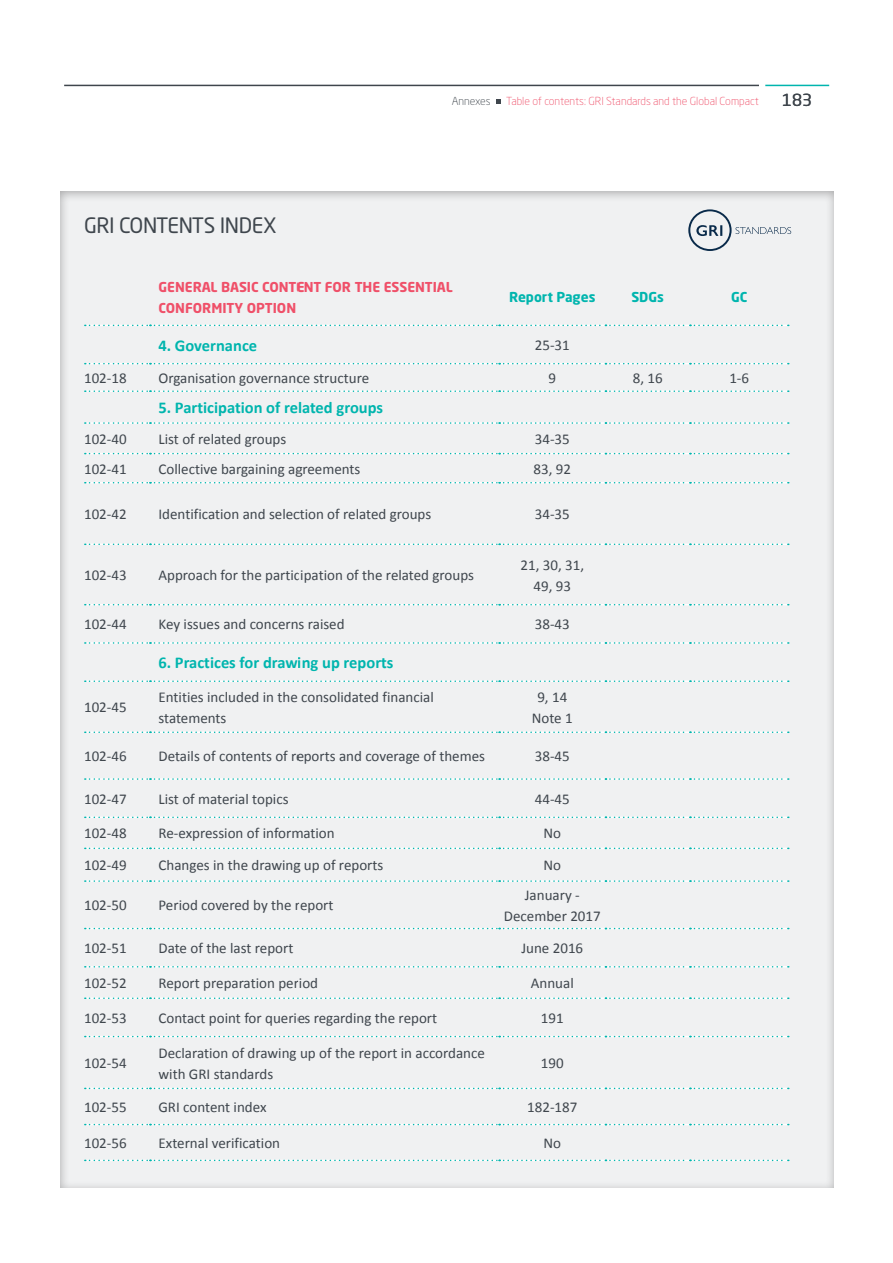
<style>
.page{position:relative;width:893px;height:1263px;background:#fff}
.page>*{position:absolute;margin:0;border:0;box-sizing:border-box;transform-origin:0 0}
.t1{font:21px "Neo Sans Std";letter-spacing:-.02em;color:#3f464d}
.t2{font:700 16.5px "Calibri";color:#00b5ae}
.t3{font:16.5px "Neo Sans Std";color:#3f464d}
.t4{font:15px/21px "Calibri";color:#3f464d;text-align:center}
.t5{font:700 13.5px/21px "Neo Sans Pro";color:#ef5069}
.t6{font:700 13.5px "Neo Sans Pro";color:#00b5ae}
.t7{font:300 10.95px "Neo Sans Std";color:#ef5069}
.t8{font:300 10.95px "Neo Sans Std";color:#3f464d}
</style>
<div class="page">
<div style="left:48px;top:184px;width:786px;height:1005px;background:#f0f1f2"></div>
<svg style="left:85px;top:325px;width:704px;height:1px"></svg>
<svg style="left:85px;top:363px;width:704px;height:1px"></svg>
<svg style="left:85px;top:390px;width:704px;height:2px"></svg>
<svg style="left:85px;top:422px;width:704px;height:2px"></svg>
<svg style="left:85px;top:453px;width:704px;height:1px"></svg>
<svg style="left:85px;top:482px;width:704px;height:1px"></svg>
<svg style="left:85px;top:544px;width:704px;height:1px"></svg>
<svg style="left:85px;top:604px;width:704px;height:1px"></svg>
<svg style="left:85px;top:642px;width:704px;height:2px"></svg>
<svg style="left:85px;top:680px;width:704px;height:2px"></svg>
<svg style="left:85px;top:731px;width:704px;height:2px"></svg>
<svg style="left:85px;top:778px;width:704px;height:2px"></svg>
<svg style="left:85px;top:816px;width:704px;height:2px"></svg>
<svg style="left:85px;top:848px;width:704px;height:1px"></svg>
<svg style="left:85px;top:880px;width:704px;height:2px"></svg>
<svg style="left:85px;top:928px;width:704px;height:1px"></svg>
<svg style="left:85px;top:966px;width:704px;height:1px"></svg>
<svg style="left:85px;top:997px;width:704px;height:2px"></svg>
<svg style="left:85px;top:1036px;width:704px;height:1px"></svg>
<svg style="left:85px;top:1088px;width:704px;height:1px"></svg>
<svg style="left:85px;top:1124px;width:704px;height:1px"></svg>
<svg style="left:85px;top:1160px;width:704px;height:1px"></svg>
<svg style="left:688px;top:209px;width:103px;height:42px"></svg>
<hr style="left:64px;top:85px;width:695px;height:1px;background:#3f464d">
<hr style="left:765px;top:85px;width:64px;height:1px;background:#00b5ae">
<svg style="left:496px;top:99px;width:5px;height:5px"></svg>
<h1 class="t1" style="left:84px;top:212px;width:194px">GRI CONTENTS INDEX</h1>
<p class="t8" style="left:452px;top:94px;width:40px">Annexes</p>
<p class="t7" style="left:506px;top:94px;width:254px">Table of contents: GRI Standards and the Global Compact</p>
<p class="t3" style="left:782px;top:90px;width:31px">183</p>
<p class="t5" style="left:158px;top:276px;width:296px">GENERAL BASIC CONTENT FOR THE ESSENTIAL<br>CONFORMITY OPTION</p>
<p class="t6" style="left:509px;top:289px;width:88px">Report Pages</p>
<p class="t6" style="left:631px;top:289px;width:34px">SDGs</p>
<p class="t6" style="left:731px;top:289px;width:18px">GC</p>
<p class="t2" style="left:158px;top:335px;width:100px">4. Governance</p>
<p class="t4" style="left:535px;top:335px;width:37px">25-31</p>
<p class="t4" style="left:84px;top:368px;width:44px">102-18</p>
<p class="t4" style="left:158px;top:368px;width:212px">Organisation governance structure</p>
<p class="t4" style="left:548px;top:368px;width:9px">9</p>
<p class="t4" style="left:633px;top:368px;width:31px">8, 16</p>
<p class="t4" style="left:729px;top:368px;width:21px">1-6</p>
<p class="t2" style="left:158px;top:397px;width:226px">5. Participation of related groups</p>
<p class="t4" style="left:84px;top:428px;width:44px">102-40</p>
<p class="t4" style="left:158px;top:428px;width:129px">List of related groups</p>
<p class="t4" style="left:535px;top:428px;width:37px">34-35</p>
<p class="t4" style="left:84px;top:458px;width:44px">102-41</p>
<p class="t4" style="left:158px;top:458px;width:203px">Collective bargaining agreements</p>
<p class="t4" style="left:534px;top:458px;width:39px">83, 92</p>
<p class="t4" style="left:84px;top:504px;width:44px">102-42</p>
<p class="t4" style="left:158px;top:504px;width:274px">Identification and selection of related groups</p>
<p class="t4" style="left:535px;top:504px;width:37px">34-35</p>
<p class="t4" style="left:84px;top:565px;width:44px">102-43</p>
<p class="t4" style="left:159px;top:565px;width:317px">Approach for the participation of the related groups</p>
<p class="t4" style="left:520px;top:554px;width:65px">21, 30, 31,<br>49, 93</p>
<p class="t4" style="left:84px;top:614px;width:44px">102-44</p>
<p class="t4" style="left:159px;top:614px;width:188px">Key issues and concerns raised</p>
<p class="t4" style="left:535px;top:614px;width:37px">38-43</p>
<p class="t2" style="left:158px;top:652px;width:237px">6. Practices for drawing up reports</p>
<p class="t4" style="left:84px;top:697px;width:44px">102-45</p>
<p class="t4" style="left:158px;top:686px;width:277px;text-align:left">Entities included in the consolidated financial statements</p>
<p class="t4" style="left:532px;top:686px;width:42px">9, 14<br>Note 1</p>
<p class="t4" style="left:84px;top:746px;width:44px">102-46</p>
<p class="t4" style="left:158px;top:746px;width:328px">Details of contents of reports and coverage of themes</p>
<p class="t4" style="left:535px;top:746px;width:37px">38-45</p>
<p class="t4" style="left:84px;top:788px;width:44px">102-47</p>
<p class="t4" style="left:158px;top:788px;width:132px">List of material topics</p>
<p class="t4" style="left:535px;top:788px;width:37px">44-45</p>
<p class="t4" style="left:84px;top:823px;width:44px">102-48</p>
<p class="t4" style="left:159px;top:823px;width:178px">Re-expression of information</p>
<p class="t4" style="left:543px;top:823px;width:19px">No</p>
<p class="t4" style="left:84px;top:855px;width:44px">102-49</p>
<p class="t4" style="left:159px;top:855px;width:226px">Changes in the drawing up of reports</p>
<p class="t4" style="left:543px;top:855px;width:19px">No</p>
<p class="t4" style="left:84px;top:895px;width:44px">102-50</p>
<p class="t4" style="left:159px;top:895px;width:176px">Period covered by the report</p>
<p class="t4" style="left:504px;top:884px;width:98px">January -<br>December 2017</p>
<p class="t4" style="left:84px;top:938px;width:44px">102-51</p>
<p class="t4" style="left:158px;top:938px;width:136px">Date of the last report</p>
<p class="t4" style="left:521px;top:938px;width:63px">June 2016</p>
<p class="t4" style="left:84px;top:973px;width:44px">102-52</p>
<p class="t4" style="left:158px;top:973px;width:161px">Report preparation period</p>
<p class="t4" style="left:531px;top:973px;width:44px">Annual</p>
<p class="t4" style="left:84px;top:1007px;width:44px">102-53</p>
<p class="t4" style="left:159px;top:1007px;width:280px">Contact point for queries regarding the report</p>
<p class="t4" style="left:541px;top:1007px;width:24px">191</p>
<p class="t4" style="left:84px;top:1053px;width:44px">102-54</p>
<p class="t4" style="left:159px;top:1042px;width:328px;text-align:left">Declaration of drawing up of the report in accordance with GRI standards</p>
<p class="t4" style="left:541px;top:1053px;width:24px">190</p>
<p class="t4" style="left:84px;top:1097px;width:44px">102-55</p>
<p class="t4" style="left:159px;top:1097px;width:110px">GRI content index</p>
<p class="t4" style="left:527px;top:1097px;width:52px">182-187</p>
<p class="t4" style="left:84px;top:1133px;width:44px">102-56</p>
<p class="t4" style="left:159px;top:1133px;width:123px">External verification</p>
<p class="t4" style="left:544px;top:1133px;width:19px">No</p>
</div>
